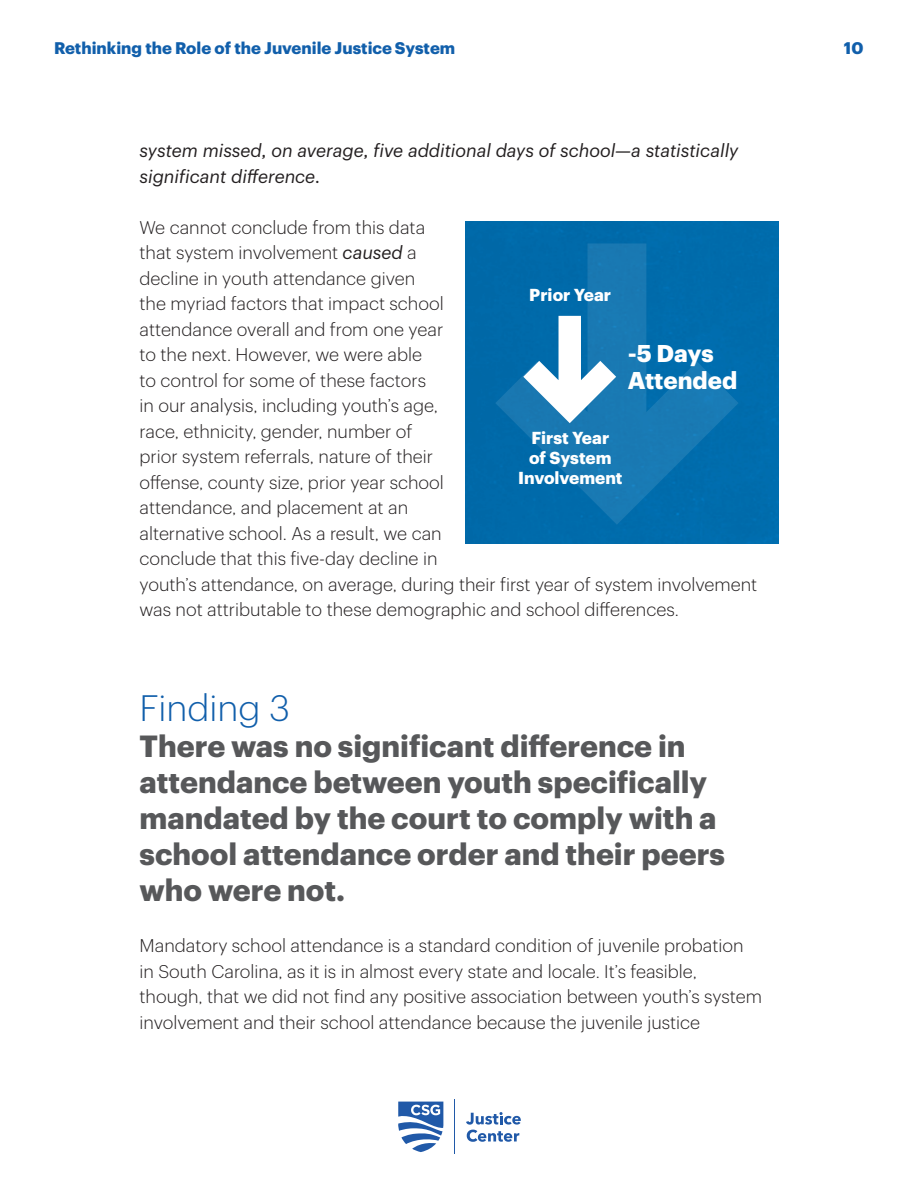
<style>
.page{position:relative;width:918px;height:1188px;background:#fff}
.page>*{position:absolute;margin:0;border:0;box-sizing:border-box;transform-origin:0 0}
.t1{font:300 36px "Graphik Alt";color:#115fab}
.t2{font:700 30px/36px "Graphik Alt";color:#57585a}
.t3{font:700 23.85px/27.2px "Graphik Alt";color:#fff}
.t4{font:300 18px/25.5px "Graphik Alt";color:#231f20}
.t5{font:italic 18px/25.5px "Graphik Alt";color:#231f20}
.t6{font:700 16.95px/20.4px "Graphik Alt";color:#fff;text-align:center}
.t7{font:700 16.5px "Graphik Alt";color:#115fab}
.s1{font-weight:400;font-style:italic}
</style>
<div class="page">
<svg style="left:466px;top:1112px;width:55px;height:30px"></svg>
<svg style="left:398px;top:1102px;width:45px;height:50px"></svg>
<hr style="left:455px;top:1099px;width:1px;height:55px;background:#2059a8">
<div style="left:466px;top:222px;width:312px;height:321px;background:#006bab"></div>
<svg style="left:495px;top:243px;width:244px;height:282px;background:#0970ae"></svg>
<svg style="left:523px;top:316px;width:93px;height:107px"></svg>
<p class="t7" style="left:54px;top:36px;width:403px">Rethinking the Role of the Juvenile Justice System</p>
<p class="t7" style="left:844px;top:36px;width:21px">10</p>
<p class="t5" style="left:140px;top:136px;width:600px">system missed, on average, five additional days of school—a statistically significant difference.</p>
<p class="t4" style="left:140px;top:213px;width:619px">We cannot conclude from this data<br>that system involvement <span class="s1">caused</span> a<br>decline in youth attendance given<br>the myriad factors that impact school<br>attendance overall and from one year<br>to the next. However, we were able<br>to control for some of these factors<br>in our analysis, including youth’s age,<br>race, ethnicity, gender, number of<br>prior system referrals, nature of their<br>offense, county size, prior year school<br>attendance, and placement at an<br>alternative school. As a result, we can<br>conclude that this five-day decline in<br>youth’s attendance, on average, during their first year of system involvement was not attributable to these demographic and school differences.</p>
<p class="t6" style="left:529px;top:283px;width:83px">Prior Year</p>
<p class="t3" style="left:628px;top:338px;width:111px">-5 Days<br>Attended</p>
<p class="t6" style="left:518px;top:426px;width:106px">First Year<br>of System<br>Involvement</p>
<h2 class="t1" style="left:140px;top:682px;width:152px">Finding 3</h2>
<p class="t2" style="left:140px;top:726px;width:587px">There was no significant difference in attendance between youth specifically mandated by the court to comply with a school attendance order and their peers who were not.</p>
<p class="t4" style="left:140px;top:931px;width:624px">Mandatory school attendance is a standard condition of juvenile probation in South Carolina, as it is in almost every state and locale. It’s feasible, though, that we did not find any positive association between youth’s system involvement and their school attendance because the juvenile justice</p>
</div>
